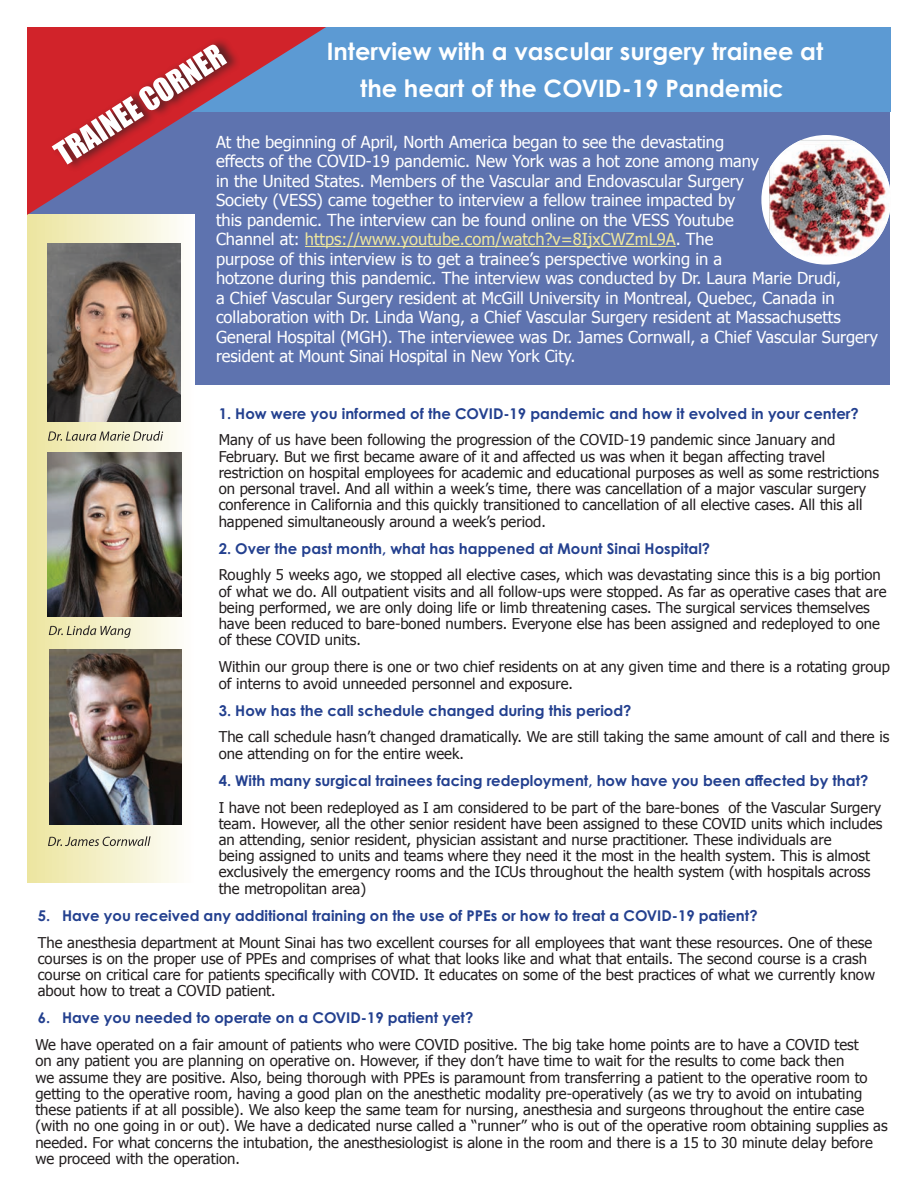
<style>
.page{position:relative;width:918px;height:1188px;background:#fff}
.page>*{position:absolute;margin:0;border:0;box-sizing:border-box;transform-origin:0 0}
.t1{font:700 24px/37.5px "Century Gothic Pro";color:#fff;text-align:center}
.t2{font:16.5px/19.5px "Tahoma";color:#fff}
.t3{font:14.85px/16.2px "Tahoma";color:#231f20}
.t4{font:700 14.85px "Century Gothic Pro";color:#23408f}
.s1{color:#ece59f}
</style>
<div class="page">
<div style="left:27px;top:99px;width:863px;height:286px;background:#5e73af"></div>
<svg style="left:27px;top:215px;width:167px;height:668px"></svg>
<div style="left:27px;top:27px;width:864px;height:84px;background:#5c9ad3"></div>
<img style="left:50px;top:649px;width:131px;height:175px">
<img style="left:48px;top:243px;width:133px;height:178px">
<img style="left:48px;top:453px;width:133px;height:163px">
<hr style="left:305px;top:246px;width:371px;height:1px;background:#ece59f">
<svg style="left:48px;top:431px;width:115px;height:10px"></svg>
<svg style="left:49px;top:625px;width:82px;height:13px"></svg>
<svg style="left:48px;top:836px;width:103px;height:10px"></svg>
<div style="left:761px;top:135px;width:130px;height:130px;background:#fff;border-radius:50%"></div>
<img style="left:769px;top:140px;width:121px;height:118px">
<svg style="left:27px;top:27px;width:299px;height:188px"></svg>
<div style="left:51px;top:37px;width:190px;height:135px;background:#231f20;opacity:.75"></div>
<svg style="left:52px;top:45px;width:175px;height:120px"></svg>
<h1 class="t1" style="left:327px;top:32px;width:498px">Interview with a vascular surgery trainee at the heart of the COVID-19 Pandemic</h1>
<p class="t2" style="left:216px;top:131px;width:664px">At the beginning of April, North America began to see the devastating<br>effects of the COVID-19 pandemic. New York was a hot zone among many<br>in the United States. Members of the Vascular and Endovascular Surgery<br>Society (VESS) came together to interview a fellow trainee impacted by<br>this pandemic. The interview can be found online on the VESS Youtube<br>Channel at: <span class="s1">https://www.youtube.com/watch?v=8IjxCWZmL9A</span>. The<br>purpose of this interview is to get a trainee’s perspective working in a<br>hotzone during this pandemic. The interview was conducted by Dr. Laura Marie Drudi,<br>a Chief Vascular Surgery resident at McGill University in Montreal, Quebec, Canada in collaboration with Dr. Linda Wang, a Chief Vascular Surgery resident at Massachusetts General Hospital (MGH). The interviewee was Dr. James Cornwall, a Chief Vascular Surgery resident at Mount Sinai Hospital in New York City.</p>
<p class="t4" style="left:219px;top:404px;width:642px">1. How were you informed of the COVID-19 pandemic and how it evolved in your center?</p>
<p class="t3" style="left:219px;top:431px;width:662px">Many of us have been following the progression of the COVID-19 pandemic since January and February. But we first became aware of it and affected us was when it began affecting travel restriction on hospital employees for academic and educational purposes as well as some restrictions on personal travel. And all within a week’s time, there was cancellation of a major vascular surgery conference in California and this quickly transitioned to cancellation of all elective cases. All this all happened simultaneously around a week’s period.</p>
<p class="t4" style="left:219px;top:539px;width:493px">2. Over the past month, what has happened at Mount Sinai Hospital?</p>
<p class="t3" style="left:219px;top:566px;width:669px">Roughly 5 weeks ago, we stopped all elective cases, which was devastating since this is a big portion of what we do. All outpatient visits and all follow-ups were stopped. As far as operative cases that are being performed, we are only doing life or limb threatening cases. The surgical services themselves have been reduced to bare-boned numbers. Everyone else has been assigned and redeployed to one of these COVID units.</p>
<p class="t3" style="left:219px;top:658px;width:673px">Within our group there is one or two chief residents on at any given time and there is a rotating group of interns to avoid unneeded personnel and exposure.</p>
<p class="t4" style="left:219px;top:701px;width:414px">3. How has the call schedule changed during this period?</p>
<p class="t3" style="left:219px;top:728px;width:672px">The call schedule hasn’t changed dramatically. We are still taking the same amount of call and there is one attending on for the entire week.</p>
<p class="t4" style="left:219px;top:771px;width:651px">4. With many surgical trainees facing redeployment, how have you been affected by that?</p>
<p class="t3" style="left:219px;top:799px;width:665px">I have not been redeployed as I am considered to be part of the bare-bones of the Vascular Surgery team. However, all the other senior resident have been assigned to these COVID units which includes an attending, senior resident, physician assistant and nurse practitioner. These individuals are<br>being assigned to units and teams where they need it the most in the health system. This is almost exclusively the emergency rooms and the ICUs throughout the health system (with hospitals across the metropolitan area)</p>
<p class="t4" style="left:38px;top:906px;width:721px">5. Have you received any additional training on the use of PPEs or how to treat a COVID-19 patient?</p>
<p class="t3" style="left:38px;top:934px;width:839px">The anesthesia department at Mount Sinai has two excellent courses for all employees that want these resources. One of these courses is on the proper use of PPEs and comprises of what that looks like and what that entails. The second course is a crash course on critical care for patients specifically with COVID. It educates on some of the best practices of what we currently know about how to treat a COVID patient.</p>
<p class="t4" style="left:38px;top:1009px;width:437px">6. Have you needed to operate on a COVID-19 patient yet?</p>
<p class="t3" style="left:35px;top:1036px;width:854px">We have operated on a fair amount of patients who were COVID positive. The big take home points are to have a COVID test<br>on any patient you are planning on operative on. However, if they don’t have time to wait for the results to come back then<br>we assume they are positive. Also, being thorough with PPEs is paramount from transferring a patient to the operative room to getting to the operative room, having a good plan on the anesthetic modality pre-operatively (as we try to avoid on intubating these patients if at all possible). We also keep the same team for nursing, anesthesia and surgeons throughout the entire case (with no one going in or out). We have a dedicated nurse called a “runner” who is out of the operative room obtaining supplies as needed. For what concerns the intubation, the anesthesiologist is alone in the room and there is a 15 to 30 minute delay before we proceed with the operation.</p>
</div>
